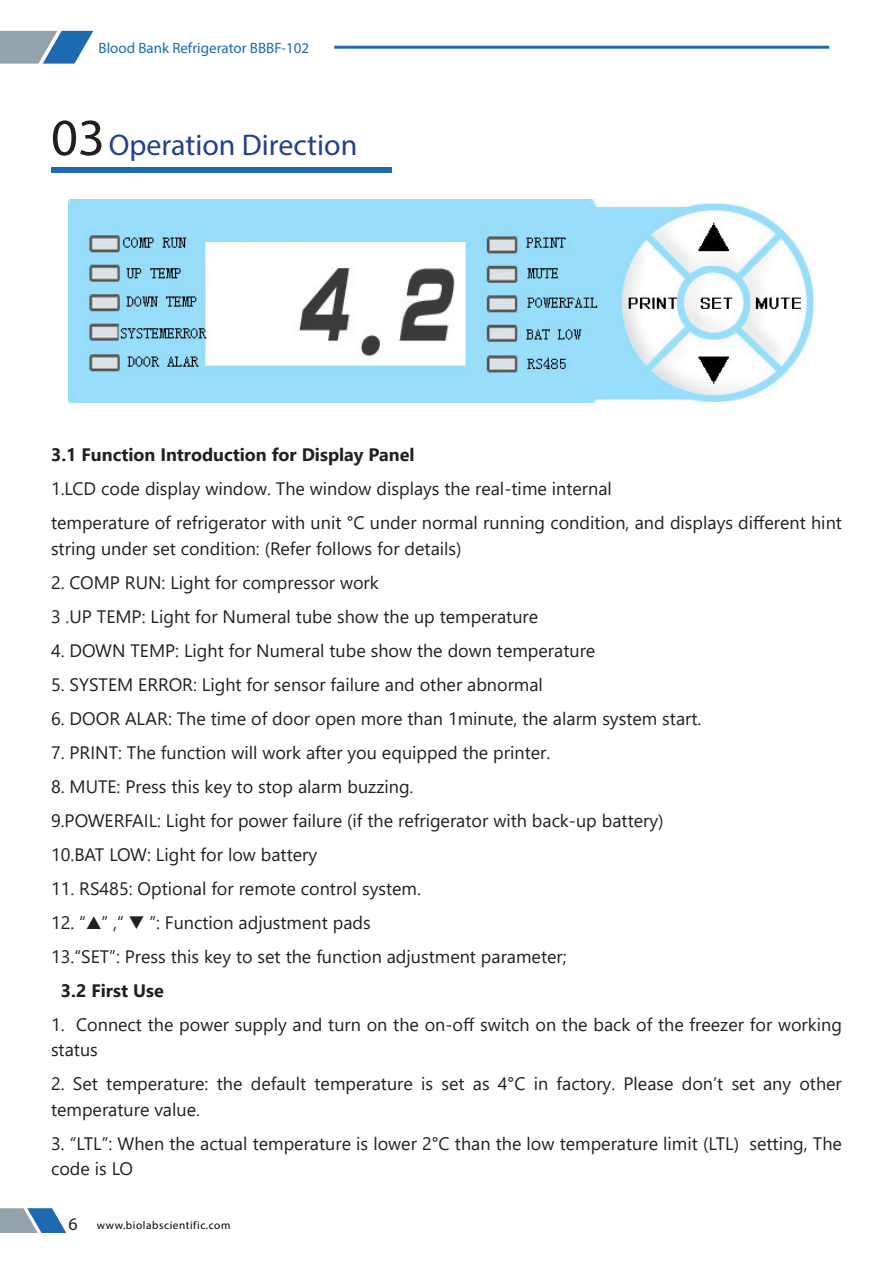
<style>
.page{position:relative;width:893px;height:1263px;background:#fff}
.page>*{position:absolute;margin:0;border:0;box-sizing:border-box;transform-origin:0 0}
.body_text{font:30px "Myriad Pro";color:#253f8e}
.body_text-2{font:18px/25.5px "Segoe UI";color:#231f20}
.body_text-3{font:700 18px "Segoe UI";color:#231f20}
.t1{font:18px "Myriad Pro";color:#231f20}
.t2{font:15px "Myriad Pro";color:#1d6ab0}
.t3{font:11.25px "Myriad Pro";letter-spacing:.05em;color:#000001}
.s1{font-size:52.5px;color:#231f20}
</style>
<div class="page">
<svg style="left:0;top:1208px;width:66px;height:25px;background:#799cba"></svg>
<svg style="left:0;top:31px;width:93px;height:33px;background:#7c9db9"></svg>
<hr style="left:334px;top:46px;width:495px;height:3px;background:#1d6ab0">
<div style="left:51px;top:168px;width:341px;height:5px;background:#1d6ab0"></div>
<img style="left:68px;top:199px;width:746px;height:203px">
<p class="t2" style="left:99px;top:38px;width:212px">Blood Bank Refrigerator BBBF-102</p>
<p class="body_text" style="left:51px;top:127px;width:308px"><span class="s1">03</span>Operation Direction</p>
<p class="body_text-3" style="left:51px;top:440px;width:365px">3.1 Function Introduction for Display Panel</p>
<p class="body_text-2" style="left:51px;top:476px;width:562px">1.LCD code display window. The window displays the real-time internal</p>
<p class="body_text-2" style="left:51px;top:510px;width:792px">temperature of refrigerator with unit °C under normal running condition, and displays different hint string under set condition: (Refer follows for details)</p>
<p class="body_text-2" style="left:51px;top:569px;width:329px">2. COMP RUN: Light for compressor work</p>
<p class="body_text-2" style="left:51px;top:603px;width:489px">3 .UP TEMP: Light for Numeral tube show the up temperature</p>
<p class="body_text-2" style="left:51px;top:637px;width:546px">4. DOWN TEMP: Light for Numeral tube show the down temperature</p>
<p class="body_text-2" style="left:51px;top:671px;width:493px">5. SYSTEM ERROR: Light for sensor failure and other abnormal</p>
<p class="body_text-2" style="left:51px;top:705px;width:652px">6. DOOR ALAR: The time of door open more than 1minute, the alarm system start.</p>
<p class="body_text-2" style="left:51px;top:739px;width:501px">7. PRINT: The function will work after you equipped the printer.</p>
<p class="body_text-2" style="left:51px;top:773px;width:364px">8. MUTE: Press this key to stop alarm buzzing.</p>
<p class="body_text-2" style="left:51px;top:807px;width:614px">9.POWERFAIL: Light for power failure (if the refrigerator with back-up battery)</p>
<p class="body_text-2" style="left:51px;top:841px;width:268px">10.BAT LOW: Light for low battery</p>
<p class="body_text-2" style="left:51px;top:875px;width:372px">11. RS485: Optional for remote control system.</p>
<p class="body_text-2" style="left:51px;top:909px;width:321px">12. “▲” ,“ ▼ ”: Function adjustment pads</p>
<p class="body_text-2" style="left:51px;top:943px;width:517px">13.“SET”: Press this key to set the function adjustment parameter;</p>
<p class="body_text-3" style="left:61px;top:976px;width:104px">3.2 First Use</p>
<p class="body_text-2" style="left:51px;top:1011px;width:792px">1. Connect the power supply and turn on the on-off switch on the back of the freezer for working status</p>
<p class="body_text-2" style="left:51px;top:1071px;width:792px">2. Set temperature: the default temperature is set as 4°C in factory. Please don’t set any other temperature value.</p>
<p class="body_text-2" style="left:51px;top:1130px;width:792px">3. “LTL”: When the actual temperature is lower 2°C than the low temperature limit (LTL) setting, The code is LO</p>
<p class="t1" style="left:68px;top:1212px;width:11px">6</p>
<p class="t3" style="left:97px;top:1218px;width:135px">www.biolabscientific.com</p>
</div>
